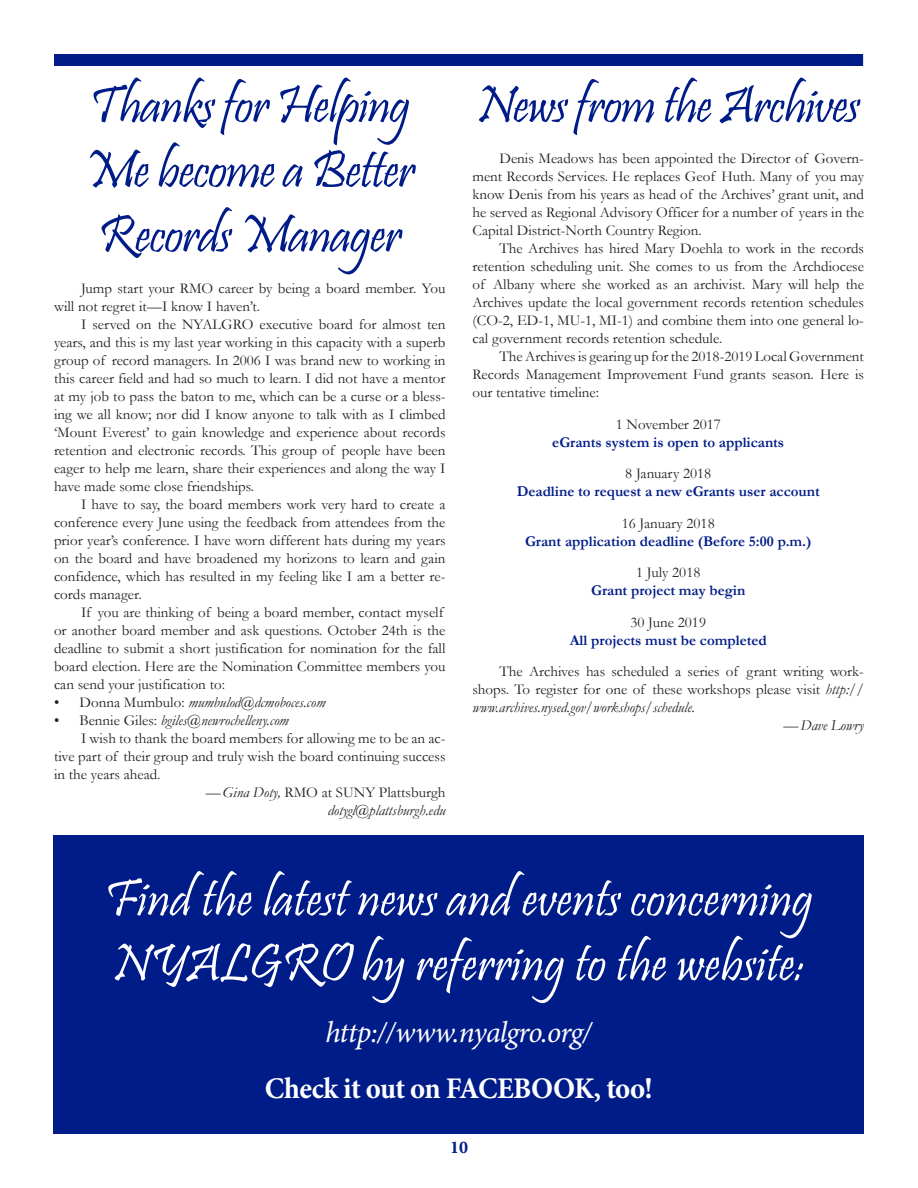
<style>
.page{position:relative;width:918px;height:1188px;background:#fff}
.page>*{position:absolute;margin:0;border:0;box-sizing:border-box;transform-origin:0 0}
.NYALGRO_Heading{font:54px/64.8px "Pristina";color:#fff}
.NYALGRO_Heading-2{font:54px/64.8px "Pristina";letter-spacing:-.02em;color:#001c88;text-align:justify}
.NYALGRO_Subhead{font:700 30px "Minion Pro";letter-spacing:-.02em;color:#fff;scale:.96 1}
.NYALGRO_Subhead-2{font:italic 30px "Minion Pro";letter-spacing:-.025em;color:#fff}
.t1{font:700 18px "Minion Pro";color:#001c88}
.NYALGRO_Body_Text{font:15px/18px "Garamond";color:#231f20;text-align:justify}
.NYALGRO_Body_Text-2{font:700 15px/18px "Garamond";color:#001c88;text-align:center}
.NYALGRO_Bullet{font:italic 15px "Garamond";color:#231f20}
.NYALGRO_Body_Text-3{font:italic 15px "Garamond";color:#231f20}
.s1{font-style:normal}
.s2{font-style:italic}
.s3{font-weight:400;color:#231f20}
</style>
<div class="page">
<div style="left:54px;top:54px;width:809px;height:12px;background:#001c88"></div>
<div style="left:54px;top:836px;width:810px;height:298px;background:#001c88"></div>
<p class="NYALGRO_Heading-2" style="left:85px;top:78px;width:332px">Thanks for Helping Me become a Better Records Manager</p>
<p class="NYALGRO_Body_Text" style="left:54px;top:279px;width:393px;text-indent:27px">Jump start your RMO career by being a board member. You will not regret it—I know I haven’t.</p>
<p class="NYALGRO_Body_Text" style="left:54px;top:315px;width:393px;text-indent:27px">I served on the NYALGRO executive board for almost ten years, and this is my last year working in this capacity with a superb group of record managers. In 2006 I was brand new to working in this career field and had so much to learn. I did not have a mentor at my job to pass the baton to me, which can be a curse or a bless&shy;ing we all know; nor did I know anyone to talk with as I climbed ‘Mount Everest’ to gain knowledge and experience about records retention and electronic records. This group of people have been eager to help me learn, share their experiences and along the way I have made some close friendships.</p>
<p class="NYALGRO_Body_Text" style="left:54px;top:495px;width:393px;text-indent:27px">I have to say, the board members work very hard to create a conference every June using the feedback from attendees from the prior year’s conference. I have worn different hats during my years on the board and have broadened my horizons to learn and gain confidence, which has resulted in my feeling like I am a better re&shy;cords manager.</p>
<p class="NYALGRO_Body_Text" style="left:54px;top:603px;width:393px;text-align:left;text-indent:27px">If you are thinking of being a board member, contact myself or another board member and ask questions. October 24th is the deadline to submit a short justification for nomination for the fall board election. Here are the Nomination Committee members you can send your justification to:</p>
<p class="NYALGRO_Bullet" style="left:54px;top:693px;width:273px"><span class="s1">• Donna Mumbulo:</span> mumbulod@dcmoboces.com</p>
<p class="NYALGRO_Bullet" style="left:54px;top:711px;width:236px"><span class="s1">• Bennie Giles:</span> bgiles@newrochelleny.com</p>
<p class="NYALGRO_Body_Text" style="left:54px;top:729px;width:393px;text-indent:27px">I wish to thank the board members for allowing me to be an ac&shy;tive part of their group and truly wish the board continuing success in the years ahead.</p>
<p class="NYALGRO_Body_Text" style="left:206px;top:783px;width:241px"><span class="s2">—Gina Doty,</span> RMO at SUNY Plattsburgh</p>
<p class="NYALGRO_Body_Text-3" style="left:328px;top:801px;width:119px">dotygl@plattsburgh.edu</p>
<p class="NYALGRO_Heading-2" style="left:476px;top:78px;width:385px">News from the Archives</p>
<p class="NYALGRO_Body_Text" style="left:472px;top:150px;width:393px;text-indent:27px">Denis Meadows has been appointed the Director of Govern&shy;ment Records Services. He replaces Geof Huth. Many of you may know Denis from his years as head of the Archives’ grant unit, and he served as Regional Advisory Officer for a number of years in the Capital District-North Country Region.</p>
<p class="NYALGRO_Body_Text" style="left:472px;top:240px;width:393px;text-indent:27px">The Archives has hired Mary Doehla to work in the records retention scheduling unit. She comes to us from the Archdiocese of Albany where she worked as an archivist. Mary will help the Archives update the local government records retention schedules (CO-2, ED-1, MU-1, MI-1) and combine them into one general lo&shy;cal government records retention schedule.</p>
<p class="NYALGRO_Body_Text" style="left:472px;top:348px;width:393px;text-indent:27px">The Archives is gearing up for the 2018-2019 Local Government Records Management Improvement Fund grants season. Here is our tentative timeline:</p>
<p class="NYALGRO_Body_Text-2" style="left:552px;top:415px;width:233px"><span class="s3">1 November 2017<br></span>eGrants system is open to applicants</p>
<p class="NYALGRO_Body_Text-2" style="left:517px;top:465px;width:305px"><span class="s3">8 January 2018<br></span>Deadline to request a new eGrants user account</p>
<p class="NYALGRO_Body_Text-2" style="left:525px;top:514px;width:288px"><span class="s3">16 January 2018<br></span>Grant application deadline (Before 5:00 p.m.)</p>
<p class="NYALGRO_Body_Text-2" style="left:591px;top:564px;width:156px"><span class="s3">1 July 2018<br></span>Grant project may begin</p>
<p class="NYALGRO_Body_Text-2" style="left:570px;top:613px;width:198px"><span class="s3">30 June 2019<br></span>All projects must be completed</p>
<p class="NYALGRO_Body_Text" style="left:472px;top:663px;width:393px;text-indent:27px">The Archives has scheduled a series of grant writing work&shy;shops. To register for one of these workshops please visit <span class="s2">http:// www.archives.nysed.gov/workshops/schedule.</span></p>
<p class="NYALGRO_Body_Text-3" style="left:784px;top:717px;width:82px">—Dave Lowry</p>
<p class="NYALGRO_Heading" style="left:105px;top:871px;width:710px">Find the latest news and events concerning<br>NYALGRO by referring to the website:</p>
<p class="NYALGRO_Subhead-2" style="left:325px;top:1012px;width:268px">http://www.nyalgro.org/</p>
<p class="NYALGRO_Subhead" style="left:265px;top:1068px;width:406px">Check it out on FACEBOOK, too!</p>
<p class="t1" style="left:450px;top:1135px;width:19px">10</p>
</div>
